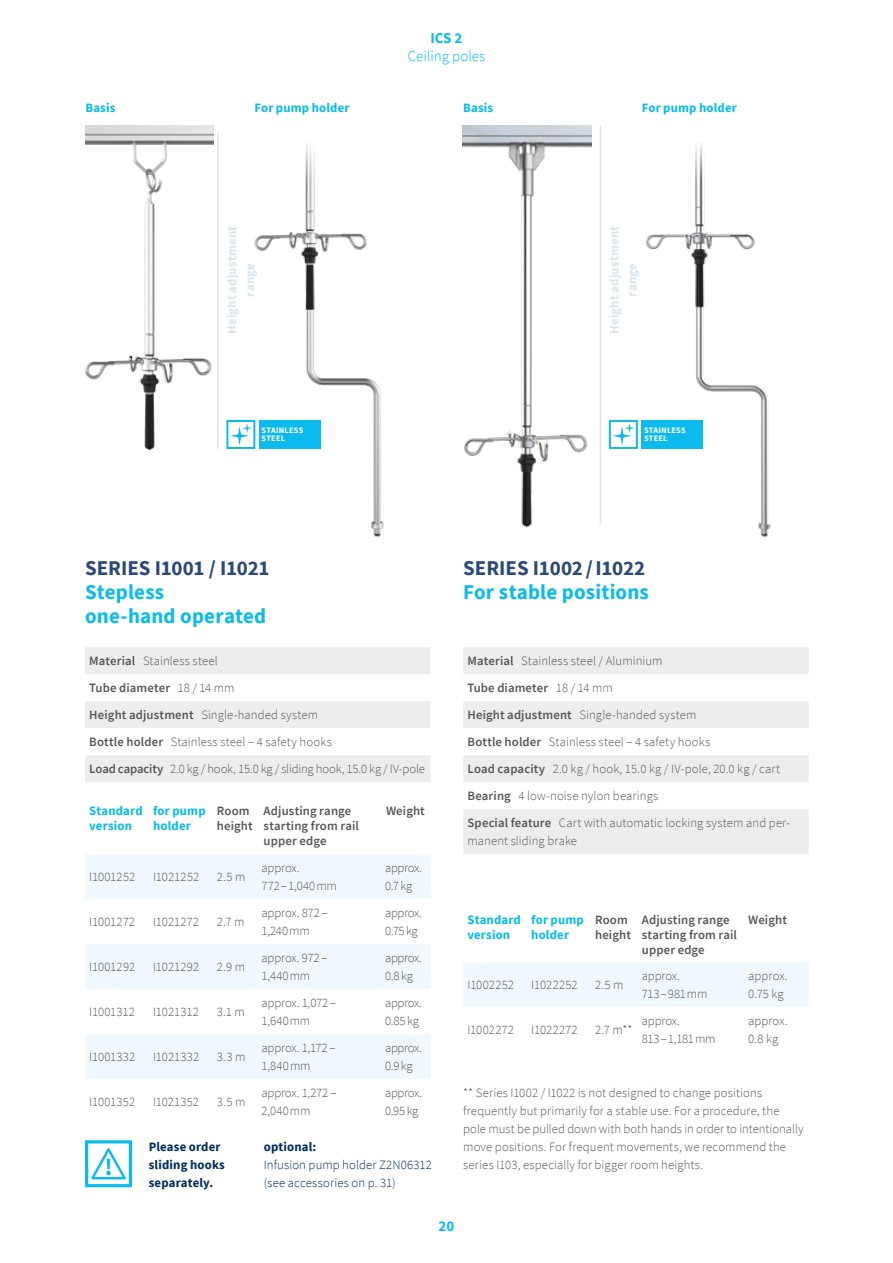
<style>
.page{position:relative;width:893px;height:1263px;background:#fff}
.page>*{position:absolute;margin:0;border:0;box-sizing:border-box;transform-origin:0 0}
.t1{font:700 21px/24px "Source Sans Pro";letter-spacing:.01em;color:#0bbbef}
.t2{font:700 21px "Source Sans Pro";letter-spacing:-.005em;color:#2c4a79}
.t3{font:300 15px "Source Sans Pro";color:#0bbbef}
.t4{font:700 15px "Source Sans Pro";color:#0bbbef}
.t5{font:300 12.75px/18px "Source Sans Pro";letter-spacing:.005em;color:#575756}
.t6{font:600 12.75px/15px "Source Sans Pro";letter-spacing:.01em;color:#575756}
.t7{font:700 12.75px/15px "Source Sans Pro";letter-spacing:.015em;color:#0bbbef}
.t8{font:300 12.75px/18px "Source Sans Pro";letter-spacing:-.015em;color:#575756}
.t9{font:300 12.75px/18px "Source Sans Pro";letter-spacing:-.035em;color:#575756}
.t10{font:300 12.75px/18px "Source Sans Pro";letter-spacing:.005em;color:#002e5f}
.t11{font:700 12.75px/18px "Source Sans Pro";letter-spacing:.015em;color:#002e5f}
.t12{font:700 12.75px/18px "Source Sans Pro";letter-spacing:.015em;color:#d9e5ec;text-align:center}
.t13{font:300 12.75px/18px "Source Sans Pro";letter-spacing:-.03em;color:#575756}
.t14{font:700 8.4px/7.8px "Source Sans Pro";letter-spacing:.025em;color:#fff}
.s1{font-weight:600}
</style>
<div class="page">
<img style="left:254px;top:145px;width:130px;height:392px">
<img style="left:85px;top:125px;width:129px;height:325px">
<div style="left:85px;top:1140px;width:47px;height:47px;border:3px solid #0bbbef"></div>
<svg style="left:88px;top:1146px;width:41px;height:34px"></svg>
<img style="left:646px;top:143px;width:124px;height:394px">
<img style="left:462px;top:125px;width:129px;height:403px">
<hr style="left:217px;top:133px;width:2px;height:315px;background:#d9e5ec">
<div style="left:259px;top:420px;width:61px;height:29px;background:#0bbbef"></div>
<div style="left:226px;top:420px;width:29px;height:29px;border:2px solid #0bbbef"></div>
<svg style="left:230px;top:423px;width:22px;height:22px"></svg>
<hr style="left:600px;top:126px;width:1px;height:397px;background:#d9e5ec">
<div style="left:641px;top:420px;width:62px;height:29px;background:#0bbbef"></div>
<div style="left:609px;top:420px;width:29px;height:29px;border:2px solid #0bbbef"></div>
<svg style="left:613px;top:423px;width:22px;height:22px"></svg>
<div style="left:85px;top:854px;width:345px;height:45px;background:#f0f9fe"></div>
<svg style="left:85px;top:945px;width:345px;height:134px;fill:#f0f9fe"></svg>
<div style="left:85px;top:647px;width:345px;height:135px;background:#ededed"></div>
<svg style="left:85px;top:674px;width:345px;height:81px"></svg>
<div style="left:463px;top:647px;width:346px;height:207px;background:#ededed"></div>
<svg style="left:463px;top:674px;width:346px;height:135px"></svg>
<div style="left:463px;top:962px;width:346px;height:45px;background:#f0f9fe"></div>
<p class="t4" style="left:430px;top:28px;width:34px">ICS 2</p>
<p class="t3" style="left:408px;top:47px;width:79px">Ceiling poles</p>
<p class="t7" style="left:85px;top:100px;width:31px">Basis</p>
<p class="t7" style="left:254px;top:100px;width:97px">For pump holder</p>
<p class="t7" style="left:463px;top:100px;width:31px">Basis</p>
<p class="t7" style="left:642px;top:100px;width:97px">For pump holder</p>
<p class="t12" style="left:223px;top:334px;width:109px;rotate:-90deg">Height adjustment range</p>
<p class="t12" style="left:605px;top:334px;width:109px;rotate:-90deg">Height adjustment range</p>
<p class="t14" style="left:262px;top:426px;width:43px">STAINLESS<br>STEEL</p>
<p class="t14" style="left:644px;top:426px;width:43px">STAINLESS<br>STEEL</p>
<h1 class="t2" style="left:85px;top:554px;width:186px">SERIES I1001 / I1021</h1>
<h1 class="t1" style="left:85px;top:580px;width:183px">Stepless<br>one-hand operated</h1>
<h1 class="t2" style="left:463px;top:554px;width:184px">SERIES I1002/I1022</h1>
<h1 class="t1" style="left:463px;top:580px;width:187px">For stable positions</h1>
<p class="t5" style="left:89px;top:647px;width:337px;line-height:27px"><span class="s1">Material</span> Stainless steel<br><span class="s1">Tube diameter</span> 18 / 14 mm<br><span class="s1">Height adjustment</span> Single-handed system<br><span class="s1">Bottle holder</span> Stainless steel – 4 safety hooks<br><span class="s1">Load capacity</span> 2.0 kg / hook, 15.0 kg / sliding hook, 15.0 kg / IV-pole</p>
<p class="t5" style="left:467px;top:647px;width:324px;line-height:27px"><span class="s1">Material</span> Stainless steel / Aluminium<br><span class="s1">Tube diameter</span> 18 / 14 mm<br><span class="s1">Height adjustment</span> Single-handed system<br><span class="s1">Bottle holder</span> Stainless steel – 4 safety hooks<br><span class="s1">Load capacity</span> 2.0 kg / hook, 15.0 kg / IV-pole, 20.0 kg / cart <span class="s1">Bearing</span> 4 low-noise nylon bearings<br><span class="s1">Special feature</span> Cart with automatic locking system and per-</p>
<p class="t5" style="left:467px;top:832px;width:111px">manent sliding brake</p>
<p class="t7" style="left:89px;top:803px;width:55px">Standard version</p>
<p class="t7" style="left:153px;top:803px;width:54px">for pump holder</p>
<p class="t6" style="left:217px;top:803px;width:37px">Room height</p>
<p class="t6" style="left:264px;top:803px;width:97px">Adjusting range starting from rail upper edge</p>
<p class="t6" style="left:386px;top:803px;width:40px">Weight</p>
<p class="t5" style="left:89px;top:868px;width:47px">I1001252</p>
<p class="t5" style="left:153px;top:868px;width:48px">I1021252</p>
<p class="t5" style="left:217px;top:868px;width:30px">2.5 m</p>
<p class="t5" style="left:261px;top:859px;width:77px">approx.<br>772–1,040mm</p>
<p class="t9" style="left:385px;top:859px;width:38px">approx.<br>0.7 kg</p>
<p class="t5" style="left:89px;top:913px;width:47px">I1001272</p>
<p class="t5" style="left:153px;top:913px;width:47px">I1021272</p>
<p class="t5" style="left:217px;top:913px;width:29px">2.7 m</p>
<p class="t8" style="left:261px;top:904px;width:68px">approx. 872 –<br>1,240mm</p>
<p class="t9" style="left:385px;top:904px;width:38px">approx.<br>0.75 kg</p>
<p class="t5" style="left:89px;top:958px;width:48px">I1001292</p>
<p class="t5" style="left:153px;top:958px;width:48px">I1021292</p>
<p class="t5" style="left:217px;top:958px;width:30px">2.9 m</p>
<p class="t5" style="left:261px;top:949px;width:68px">approx. 972 –<br>1,440mm</p>
<p class="t9" style="left:385px;top:949px;width:38px">approx.<br>0.8 kg</p>
<p class="t8" style="left:89px;top:1003px;width:47px">I1001312</p>
<p class="t5" style="left:153px;top:1003px;width:47px">I1021312</p>
<p class="t5" style="left:217px;top:1003px;width:30px">3.1 m</p>
<p class="t5" style="left:261px;top:994px;width:76px">approx. 1,072 –<br>1,640mm</p>
<p class="t13" style="left:385px;top:994px;width:38px">approx.<br>0.85 kg</p>
<p class="t5" style="left:89px;top:1048px;width:48px">I1001332</p>
<p class="t5" style="left:153px;top:1048px;width:48px">I1021332</p>
<p class="t5" style="left:217px;top:1048px;width:30px">3.3 m</p>
<p class="t5" style="left:261px;top:1039px;width:76px">approx. 1,172 –<br>1,840mm</p>
<p class="t9" style="left:385px;top:1039px;width:38px">approx.<br>0.9 kg</p>
<p class="t5" style="left:89px;top:1093px;width:47px">I1001352</p>
<p class="t5" style="left:153px;top:1093px;width:47px">I1021352</p>
<p class="t5" style="left:217px;top:1093px;width:30px">3.5 m</p>
<p class="t5" style="left:261px;top:1084px;width:77px">approx. 1,272 –<br>2,040mm</p>
<p class="t13" style="left:385px;top:1084px;width:38px">approx.<br>0.95 kg</p>
<p class="t11" style="left:149px;top:1138px;width:78px">Please order sliding hooks separately.</p>
<p class="t11" style="left:264px;top:1138px;width:54px">optional:</p>
<p class="t10" style="left:264px;top:1156px;width:170px">Infusion pump holder Z2N06312 (see accessories on p. 31)</p>
<p class="t7" style="left:467px;top:912px;width:55px">Standard version</p>
<p class="t7" style="left:531px;top:912px;width:54px">for pump holder</p>
<p class="t6" style="left:595px;top:912px;width:37px">Room height</p>
<p class="t6" style="left:642px;top:912px;width:97px">Adjusting range starting from rail upper edge</p>
<p class="t6" style="left:748px;top:912px;width:40px">Weight</p>
<p class="t5" style="left:467px;top:976px;width:48px">I1002252</p>
<p class="t5" style="left:531px;top:976px;width:48px">I1022252</p>
<p class="t5" style="left:595px;top:976px;width:30px">2.5 m</p>
<p class="t8" style="left:642px;top:967px;width:67px">approx.<br>713–981mm</p>
<p class="t5" style="left:748px;top:967px;width:41px">approx.<br>0.75 kg</p>
<p class="t5" style="left:467px;top:1021px;width:48px">I1002272</p>
<p class="t5" style="left:531px;top:1021px;width:48px">I1022272</p>
<p class="t5" style="left:595px;top:1021px;width:39px">2.7 m**</p>
<p class="t8" style="left:642px;top:1012px;width:75px">approx.<br>813–1,181mm</p>
<p class="t5" style="left:748px;top:1012px;width:41px">approx.<br>0.8 kg</p>
<p class="t5" style="left:463px;top:1084px;width:342px">** Series I1002 / I1022 is not designed to change positions frequently but primarily for a stable use. For a procedure, the pole must be pulled down with both hands in order to intentionally move positions. For frequent movements, we recommend the series I103, especially for bigger room heights.</p>
<p class="t4" style="left:439px;top:1216px;width:17px">20</p>
</div>
